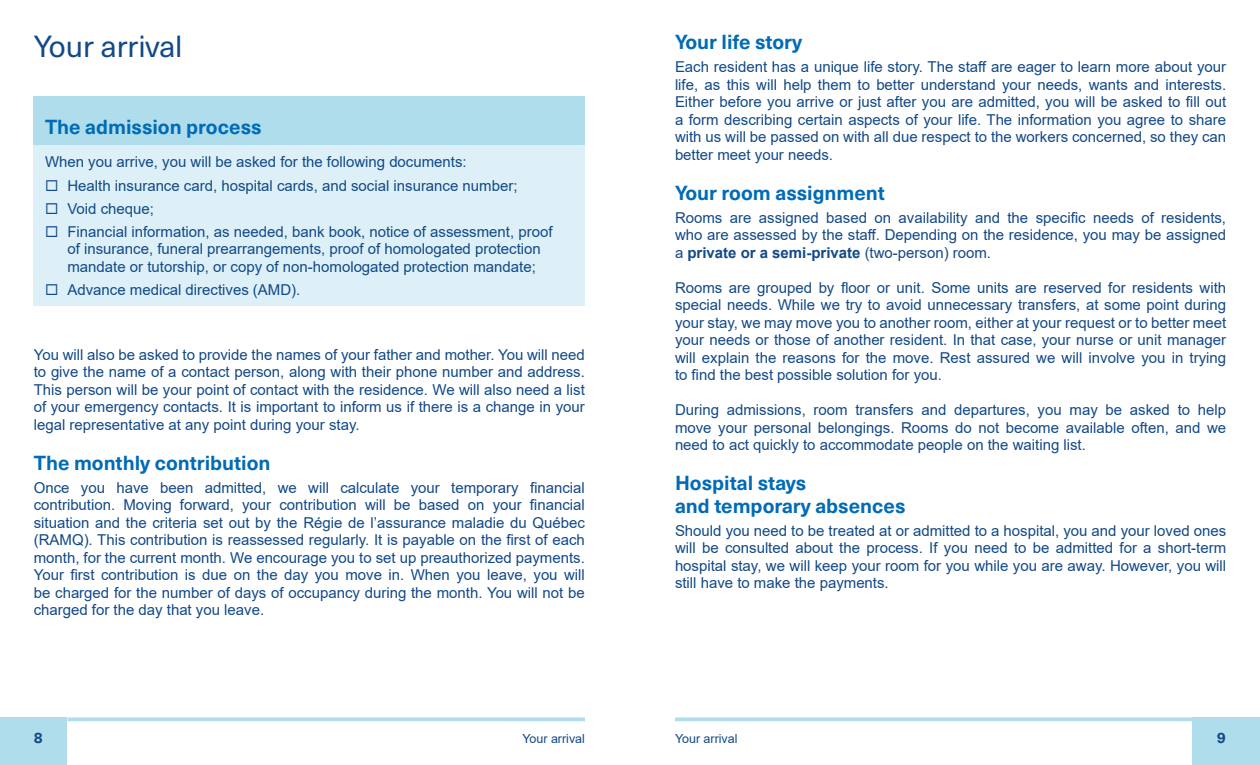
<style>
.page{position:relative;width:1260px;height:765px;background:#fff}
.page>*{position:absolute;margin:0;border:0;box-sizing:border-box;transform-origin:0 0}
.t1{font:30px "Neue Haas Unica W1 G";color:#124987}
.t2{font:700 20px/22.5px "Neue Haas Unica W1 G";color:#006bb6}
.t3{font:15px/17.5px "Arial";color:#124987;text-align:justify}
.t4{font:700 15px "Neue Haas Unica W1 G";color:#124987}
.t5{font:12.5px "Arial";color:#124987}
.s1{font-weight:700}
</style>
<div class="page">
<div style="left:0;top:717px;width:68px;height:48px;background:#afddec"></div>
<div style="left:1192px;top:717px;width:68px;height:48px;background:#afddec"></div>
<svg style="left:68px;top:717px;width:517px;height:4px;background:#b8e1ee"></svg>
<svg style="left:675px;top:717px;width:517px;height:4px;background:#b8e1ee"></svg>
<div style="left:34px;top:96px;width:551px;height:49px;background:#afddec"></div>
<div style="left:34px;top:145px;width:551px;height:161px;background:#ddf0f7"></div>
<h1 class="t1" style="left:34px;top:24px;width:150px">Your arrival</h1>
<h2 class="t2" style="left:45px;top:114px;width:218px">The admission process</h2>
<p class="t3" style="left:68px;top:150px;width:487px;line-height:23.1px;text-align:left;text-indent:-22px">When you arrive, you will be asked for the following documents:<br>Health insurance card, hospital cards, and social insurance number;<br>Void cheque;<br>Financial information, as needed, bank book, notice of assessment, proof</p>
<p class="t3" style="left:68px;top:240px;width:475px">of insurance, funeral prearrangements, proof of homologated protection mandate or tutorship, or copy of non-homologated protection mandate;</p>
<p class="t3" style="left:68px;top:281px;width:234px">Advance medical directives (AMD).</p>
<p class="t3" style="left:34px;top:346px;width:553px">You will also be asked to provide the names of your father and mother. You will need to give the name of a contact person, along with their phone number and address.<br>This person will be your point of contact with the residence. We will also need a list of your emergency contacts. It is important to inform us if there is a change in your legal representative at any point during your stay.</p>
<h2 class="t2" style="left:34px;top:450px;width:238px">The monthly contribution</h2>
<p class="t3" style="left:34px;top:479px;width:553px">Once you have been admitted, we will calculate your temporary financial contribution. Moving forward, your contribution will be based on your financial situation and the criteria set out by the Régie de l’assurance maladie du Québec (RAMQ). This contribution is reassessed regularly. It is payable on the first of each month, for the current month. We encourage you to set up preauthorized payments.<br>Your first contribution is due on the day you move in. When you leave, you will be charged for the number of days of occupancy during the month. You will not be charged for the day that you leave.</p>
<h2 class="t2" style="left:675px;top:29px;width:129px">Your life story</h2>
<p class="t3" style="left:675px;top:58px;width:553px">Each resident has a unique life story. The staff are eager to learn more about your life, as this will help them to better understand your needs, wants and interests.<br>Either before you arrive or just after you are admitted, you will be asked to fill out a form describing certain aspects of your life. The information you agree to share with us will be passed on with all due respect to the workers concerned, so they can better meet your needs.</p>
<h2 class="t2" style="left:675px;top:180px;width:211px">Your room assignment</h2>
<p class="t3" style="left:675px;top:209px;width:553px">Rooms are assigned based on availability and the specific needs of residents, who are assessed by the staff. Depending on the residence, you may be assigned a <span class="s1">private or a semi-private</span> (two-person) room.</p>
<p class="t3" style="left:675px;top:279px;width:553px">Rooms are grouped by floor or unit. Some units are reserved for residents with special needs. While we try to avoid unnecessary transfers, at some point during your stay, we may move you to another room, either at your request or to better meet your needs or those of another resident. In that case, your nurse or unit manager will explain the reasons for the move. Rest assured we will involve you in trying to find the best possible solution for you.</p>
<p class="t3" style="left:675px;top:401px;width:553px">During admissions, room transfers and departures, you may be asked to help move your personal belongings. Rooms do not become available often, and we need to act quickly to accommodate people on the waiting list.</p>
<h2 class="t2" style="left:675px;top:471px;width:232px">Hospital stays<br>and temporary absences</h2>
<p class="t3" style="left:675px;top:522px;width:553px">Should you need to be treated at or admitted to a hospital, you and your loved ones will be consulted about the process. If you need to be admitted for a short-term hospital stay, we will keep your room for you while you are away. However, you will still have to make the payments.</p>
<p class="t4" style="left:34px;top:726px;width:11px">8</p>
<p class="t5" style="left:522px;top:730px;width:64px">Your arrival</p>
<p class="t5" style="left:675px;top:730px;width:64px">Your arrival</p>
<p class="t4" style="left:1217px;top:726px;width:11px">9</p>
</div>
